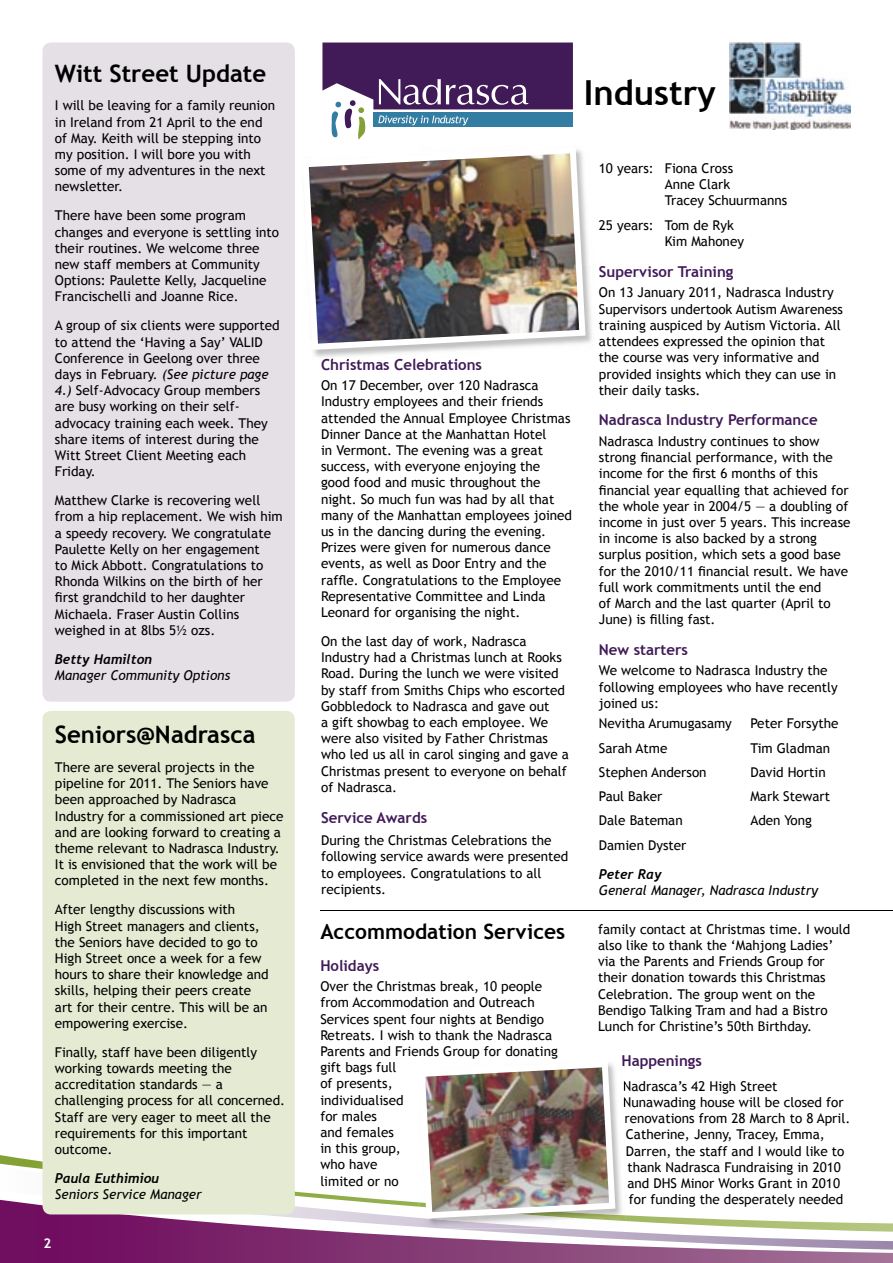
<style>
.page{position:relative;width:893px;height:1263px;background:#fff}
.page>*{position:absolute;margin:0;border:0;box-sizing:border-box;transform-origin:0 0}
.t1{font:700 34.5px "Trebuchet MS";color:#000}
.t2{font:700 24px "Trebuchet MS";color:#000}
.t3{font:700 21px "Trebuchet MS";color:#000}
.t4{font:700 15px "Trebuchet MS";color:#411a58}
.t5{font:13.5px/16.2px "Trebuchet MS";color:#000}
.t6{font:italic 13.5px "Trebuchet MS";color:#000}
.t7{font:italic 700 13.5px "Trebuchet";color:#000}
.t8{font:700 13.5px "Trebuchet MS";color:#fff}
.s1{font-style:italic}
</style>
<div class="page">
<img style="left:313px;top:212px;width:279px;height:147px">
<img style="left:323px;top:359px;width:135px;height:1px">
<img style="left:308px;top:149px;width:277px;height:201px">
<svg style="left:322px;top:43px;width:251px;height:96px"></svg>
<div style="left:43px;top:43px;width:252px;height:659px;background:#e5dfe6;border-radius:9px"></div>
<svg style="left:0;top:1155px;width:364px;height:43px"></svg>
<svg style="left:0;top:1198px;width:893px;height:65px"></svg>
<div style="left:43px;top:711px;width:252px;height:503px;background:#e5ead2;border-radius:9px"></div>
<hr style="left:320px;top:910px;width:573px;height:1px;background:#000">
<img style="left:730px;top:43px;width:120px;height:87px">
<img style="left:418px;top:1081px;width:207px;height:147px">
<img style="left:418px;top:1221px;width:144px;height:7px">
<img style="left:418px;top:1202px;width:207px;height:19px">
<svg style="left:622px;top:1060px;width:3px;height:6px"></svg>
<svg style="left:624px;top:1081px;width:1px;height:29px"></svg>
<img style="left:419px;top:1063px;width:196px;height:155px">
<h2 class="t2" style="left:55px;top:58px;width:213px">Witt Street Update</h2>
<p class="t5" style="left:55px;top:98px;width:222px">I will be leaving for a family reunion in Ireland from 21 April to the end of May. Keith will be stepping into my position. I will bore you with some of my adventures in the next newsletter.</p>
<p class="t5" style="left:55px;top:208px;width:226px">There have been some program changes and everyone is settling into their routines. We welcome three new staff members at Community Options: Paulette Kelly, Jacqueline Francischelli and Joanne Rice.</p>
<p class="t5" style="left:55px;top:318px;width:226px">A group of six clients were supported to attend the ‘Having a Say’ VALID<br>Conference in Geelong over three days in February. <span class="s1">(See picture page<br>4.)</span> Self-Advocacy Group members are busy working on their self&shy;advocacy training each week. They share items of interest during the<br>Witt Street Client Meeting each<br>Friday.</p>
<p class="t5" style="left:55px;top:492px;width:229px">Matthew Clarke is recovering well from a hip replacement. We wish him a speedy recovery. We congratulate<br>Paulette Kelly on her engagement<br>to Mick Abbott. Congratulations to<br>Rhonda Wilkins on the birth of her first grandchild to her daughter<br>Michaela. Fraser Austin Collins weighed in at 8lbs 5½ ozs.</p>
<p class="t7" style="left:55px;top:651px;width:99px">Betty Hamilton</p>
<p class="t6" style="left:55px;top:667px;width:177px">Manager Community Options</p>
<h2 class="t2" style="left:55px;top:719px;width:202px">Seniors@Nadrasca</h2>
<p class="t5" style="left:55px;top:759px;width:230px">There are several projects in the pipeline for 2011. The Seniors have been approached by Nadrasca Industry for a commissioned art piece and are looking forward to creating a theme relevant to Nadrasca Industry.<br>It is envisioned that the work will be completed in the next few months.</p>
<p class="t5" style="left:55px;top:902px;width:215px">After lengthy discussions with<br>High Street managers and clients, the Seniors have decided to go to<br>High Street once a week for a few hours to share their knowledge and skills, helping their peers create art for their centre. This will be an empowering exercise.</p>
<p class="t5" style="left:55px;top:1044px;width:232px">Finally, staff have been diligently working towards meeting the accreditation standards — a challenging process for all concerned.<br>Staff are very eager to meet all the requirements for this important outcome.</p>
<p class="t7" style="left:55px;top:1170px;width:106px">Paula Euthimiou</p>
<p class="t6" style="left:55px;top:1186px;width:148px">Seniors Service Manager</p>
<p class="t8" style="left:43px;top:1235px;width:9px">2</p>
<h1 class="t1" style="left:584px;top:72px;width:134px">Industry</h1>
<p class="t4" style="left:321px;top:355px;width:162px">Christmas Celebrations</p>
<p class="t5" style="left:321px;top:377px;width:253px">On 17 December, over 120 Nadrasca Industry employees and their friends attended the Annual Employee Christmas Dinner Dance at the Manhattan Hotel<br>in Vermont. The evening was a great success, with everyone enjoying the good food and music throughout the night. So much fun was had by all that many of the Manhattan employees joined us in the dancing during the evening.<br>Prizes were given for numerous dance events, as well as Door Entry and the raffle. Congratulations to the Employee Representative Committee and Linda Leonard for organising the night.</p>
<p class="t5" style="left:321px;top:633px;width:249px">On the last day of work, Nadrasca Industry had a Christmas lunch at Rooks Road. During the lunch we were visited by staff from Smiths Chips who escorted Gobbledock to Nadrasca and gave out<br>a gift showbag to each employee. We were also visited by Father Christmas who led us all in carol singing and gave a Christmas present to everyone on behalf of Nadrasca.</p>
<p class="t4" style="left:321px;top:808px;width:108px">Service Awards</p>
<p class="t5" style="left:321px;top:832px;width:249px">During the Christmas Celebrations the following service awards were presented to employees. Congratulations to all recipients.</p>
<h3 class="t3" style="left:320px;top:919px;width:246px">Accommodation Services</h3>
<p class="t4" style="left:320px;top:956px;width:60px">Holidays</p>
<p class="t5" style="left:320px;top:978px;width:239px">Over the Christmas break, 10 people from Accommodation and Outreach<br>Services spent four nights at Bendigo<br>Retreats. I wish to thank the Nadrasca<br>Parents and Friends Group for donating gift bags full<br>of presents,<br>individualised<br>for males<br>and females<br>in this group,<br>who have<br>limited or no</p>
<p class="t5" style="left:665px;top:160px;width:124px;text-indent:-66px">10 years: Fiona Cross<br>Anne Clark<br>Tracey Schuurmanns</p>
<p class="t5" style="left:665px;top:217px;width:81px;text-indent:-66px">25 years: Tom de Ryk<br>Kim Mahoney</p>
<p class="t4" style="left:599px;top:262px;width:136px">Supervisor Training</p>
<p class="t5" style="left:599px;top:285px;width:246px">On 13 January 2011, Nadrasca Industry Supervisors undertook Autism Awareness training auspiced by Autism Victoria. All attendees expressed the opinion that the course was very informative and provided insights which they can use in their daily tasks.</p>
<p class="t4" style="left:599px;top:411px;width:220px">Nadrasca Industry Performance</p>
<p class="t5" style="left:599px;top:433px;width:253px">Nadrasca Industry continues to show strong financial performance, with the income for the first 6 months of this financial year equalling that achieved for the whole year in 2004/5 — a doubling of income in just over 5 years. This increase in income is also backed by a strong surplus position, which sets a good base for the 2010/11 financial result. We have full work commitments until the end<br>of March and the last quarter (April to June) is filling fast.</p>
<p class="t4" style="left:599px;top:640px;width:91px">New starters</p>
<p class="t5" style="left:599px;top:663px;width:241px">We welcome to Nadrasca Industry the following employees who have recently joined us:</p>
<p class="t5" style="left:599px;top:715px;width:135px">Nevitha Arumugasamy</p>
<p class="t5" style="left:750px;top:715px;width:90px">Peter Forsythe</p>
<p class="t5" style="left:599px;top:740px;width:70px">Sarah Atme</p>
<p class="t5" style="left:750px;top:740px;width:81px">Tim Gladman</p>
<p class="t5" style="left:599px;top:764px;width:109px">Stephen Anderson</p>
<p class="t5" style="left:750px;top:764px;width:77px">David Hortin</p>
<p class="t5" style="left:599px;top:788px;width:65px">Paul Baker</p>
<p class="t5" style="left:750px;top:788px;width:81px">Mark Stewart</p>
<p class="t5" style="left:599px;top:813px;width:85px">Dale Bateman</p>
<p class="t5" style="left:750px;top:813px;width:63px">Aden Yong</p>
<p class="t5" style="left:599px;top:837px;width:89px">Damien Dyster</p>
<p class="t7" style="left:599px;top:865px;width:64px">Peter Ray</p>
<p class="t6" style="left:599px;top:882px;width:221px">General Manager, Nadrasca Industry</p>
<p class="t5" style="left:598px;top:921px;width:254px">family contact at Christmas time. I would also like to thank the ‘Mahjong Ladies’ via the Parents and Friends Group for their donation towards this Christmas Celebration. The group went on the Bendigo Talking Tram and had a Bistro Lunch for Christine’s 50th Birthday.</p>
<p class="t4" style="left:621px;top:1051px;width:82px">Happenings</p>
<p class="t5" style="left:623px;top:1078px;width:156px">Nadrasca’s 42 High Street</p>
<p class="t5" style="left:623px;top:1094px;width:222px">Nunawading house will be closed for</p>
<p class="t5" style="left:624px;top:1110px;width:227px">renovations from 28 March to 8 April.</p>
<p class="t5" style="left:626px;top:1127px;width:200px">Catherine, Jenny, Tracey, Emma,</p>
<p class="t5" style="left:626px;top:1143px;width:220px">Darren, the staff and I would like to</p>
<p class="t5" style="left:627px;top:1159px;width:215px">thank Nadrasca Fundraising in 2010</p>
<p class="t5" style="left:627px;top:1175px;width:214px">and DHS Minor Works Grant in 2010</p>
<p class="t5" style="left:629px;top:1191px;width:216px">for funding the desperately needed</p>
</div>
